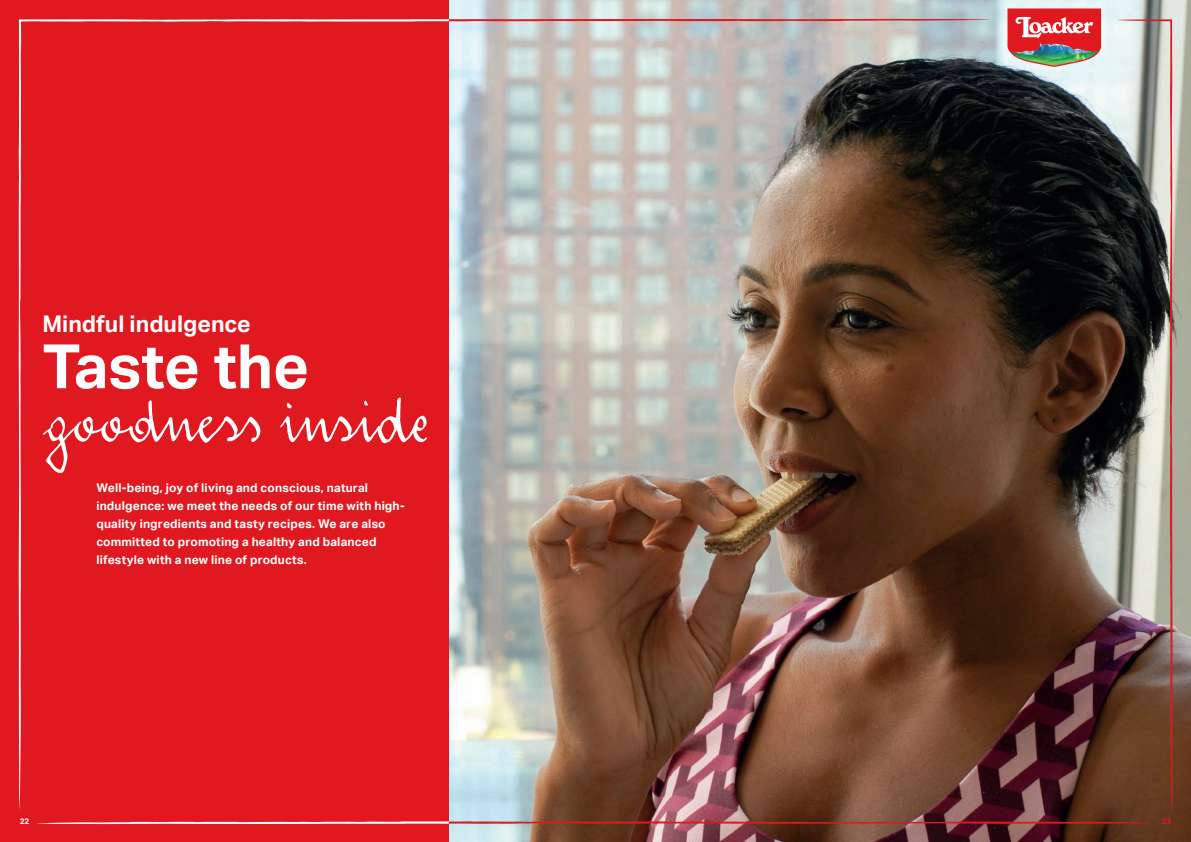
<style>
.page{position:relative;width:1191px;height:842px;background:#fff}
.page>*{position:absolute;margin:0;border:0;box-sizing:border-box;transform-origin:0 0}
.t1{font:70px "Loacker";letter-spacing:.04em;color:#fff}
.t2{font:700 61.2px "Aktiv Grotesk";color:#fff}
.t3{font:700 23px "Aktiv Grotesk";color:#fff}
.t4{font:700 12px/18px "Aktiv Grotesk";letter-spacing:.015em;color:#fff}
.t5{font:700 8px "Aktiv Grotesk";color:#fff}
.t6{font:700 8px "Aktiv Grotesk";color:#e01921}
</style>
<div class="page">
<img style="left:448px;top:0;width:743px;height:842px">
<div style="left:0;top:0;width:448px;height:842px;background:#e01921"></div>
<svg style="left:1007px;top:9px;width:94px;height:58px;background:#cf5656"></svg>
<img style="left:1112px;top:19px;width:60px;height:823px">
<img style="left:448px;top:19px;width:614px;height:823px">
<img style="left:448px;top:821px;width:743px;height:4px">
<svg style="left:18px;top:19px;width:430px;height:806px"></svg>
<h3 class="t3" style="left:43px;top:311px;width:210px">Mindful indulgence</h3>
<h2 class="t2" style="left:43px;top:331px;width:268px">Taste the</h2>
<h1 class="t1" style="left:43px;top:382px;width:390px">goodness inside</h1>
<p class="t4" style="left:96px;top:479px;width:310px">Well-being, joy of living and conscious, natural indulgence: we meet the needs of our time with high&shy;quality ingredients and tasty recipes. We are also committed to promoting a healthy and balanced lifestyle with a new line of products.</p>
<p class="t5" style="left:20px;top:817px;width:11px">22</p>
<p class="t6" style="left:1161px;top:817px;width:11px">23</p>
</div>
